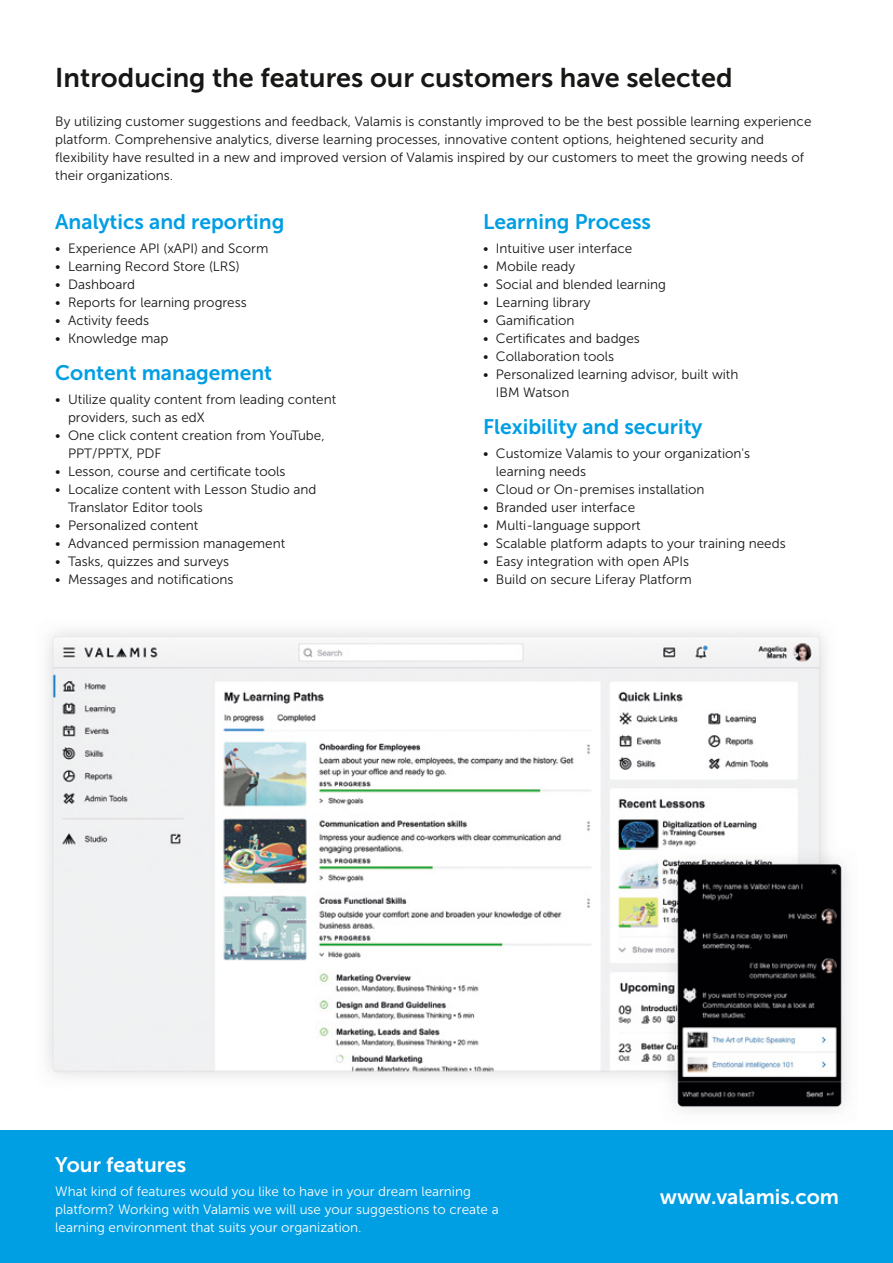
<style>
.page{position:relative;width:893px;height:1263px;background:#fff}
.page>*{position:absolute;margin:0;border:0;box-sizing:border-box;transform-origin:0 0}
.t1{font:27px "Museo Sans 700";color:#181716}
.t2{font:21px "Museo Sans 700";color:#009ee3}
.t3{font:21px "Museo Sans 700";color:#fff}
.t4{font:13.5px/18px "Museo Sans 300";color:#181716}
.t5{font:13.5px/18px "Museo Sans 300";color:#fff}
</style>
<div class="page">
<div style="left:0;top:1127px;width:893px;height:136px;background:#009ee3"></div>
<img style="left:0;top:630px;width:893px;height:499px">
<h1 class="t1" style="left:55px;top:63px;width:679px">Introducing the features our customers have selected</h1>
<p class="t4" style="left:55px;top:113px;width:758px">By utilizing customer suggestions and feedback, Valamis is constantly improved to be the best possible learning experience platform. Comprehensive analytics, diverse learning processes, innovative content options, heightened security and flexibility have resulted in a new and improved version of Valamis inspired by our customers to meet the growing needs of their organizations.</p>
<h2 class="t2" style="left:55px;top:210px;width:231px">Analytics and reporting</h2>
<p class="t4" style="left:55px;top:240px;width:215px">• Experience API (xAPI) and Scorm</p>
<p class="t4" style="left:55px;top:258px;width:186px">• Learning Record Store (LRS)</p>
<p class="t4" style="left:55px;top:276px;width:81px">• Dashboard</p>
<p class="t4" style="left:55px;top:294px;width:193px">• Reports for learning progress</p>
<p class="t4" style="left:55px;top:312px;width:95px">• Activity feeds</p>
<p class="t4" style="left:55px;top:330px;width:115px">• Knowledge map</p>
<h2 class="t2" style="left:55px;top:361px;width:218px">Content management</h2>
<p class="t4" style="left:68px;top:391px;width:270px;text-indent:-13px">• Utilize quality content from leading content providers, such as edX</p>
<p class="t4" style="left:68px;top:427px;width:258px;text-indent:-13px">• One click content creation from YouTube,<br>PPT/PPTX, PDF</p>
<p class="t4" style="left:55px;top:462px;width:232px">• Lesson, course and certificate tools</p>
<p class="t4" style="left:68px;top:480px;width:250px;text-indent:-13px">• Localize content with Lesson Studio and<br>Translator Editor tools</p>
<p class="t4" style="left:55px;top:516px;width:145px">• Personalized content</p>
<p class="t4" style="left:55px;top:534px;width:231px">• Advanced permission management</p>
<p class="t4" style="left:55px;top:552px;width:175px">• Tasks, quizzes and surveys</p>
<p class="t4" style="left:55px;top:570px;width:180px">• Messages and notifications</p>
<h2 class="t2" style="left:483px;top:210px;width:169px">Learning Process</h2>
<p class="t4" style="left:483px;top:240px;width:151px">• Intuitive user interface</p>
<p class="t4" style="left:483px;top:258px;width:94px">• Mobile ready</p>
<p class="t4" style="left:483px;top:276px;width:184px">• Social and blended learning</p>
<p class="t4" style="left:483px;top:294px;width:109px">• Learning library</p>
<p class="t4" style="left:483px;top:312px;width:93px">• Gamification</p>
<p class="t4" style="left:483px;top:330px;width:158px">• Certificates and badges</p>
<p class="t4" style="left:483px;top:348px;width:133px">• Collaboration tools</p>
<p class="t4" style="left:496px;top:366px;width:244px;text-indent:-13px">• Personalized learning advisor, built with<br>IBM Watson</p>
<h2 class="t2" style="left:483px;top:415px;width:221px">Flexibility and security</h2>
<p class="t4" style="left:496px;top:445px;width:256px;text-indent:-13px">• Customize Valamis to your organization's learning needs</p>
<p class="t4" style="left:483px;top:481px;width:223px">• Cloud or On-premises installation</p>
<p class="t4" style="left:483px;top:499px;width:154px">• Branded user interface</p>
<p class="t4" style="left:483px;top:517px;width:159px">• Multi-language support</p>
<p class="t4" style="left:483px;top:535px;width:304px">• Scalable platform adapts to your training needs</p>
<p class="t4" style="left:483px;top:553px;width:207px">• Easy integration with open APIs</p>
<p class="t4" style="left:483px;top:571px;width:210px">• Build on secure Liferay Platform</p>
<h2 class="t3" style="left:55px;top:1153px;width:132px">Your features</h2>
<p class="t5" style="left:55px;top:1183px;width:445px">What kind of features would you like to have in your dream learning platform? Working with Valamis we will use your suggestions to create a learning environment that suits your organization.</p>
<h2 class="t3" style="left:660px;top:1185px;width:181px">www.valamis.com</h2>
</div>
